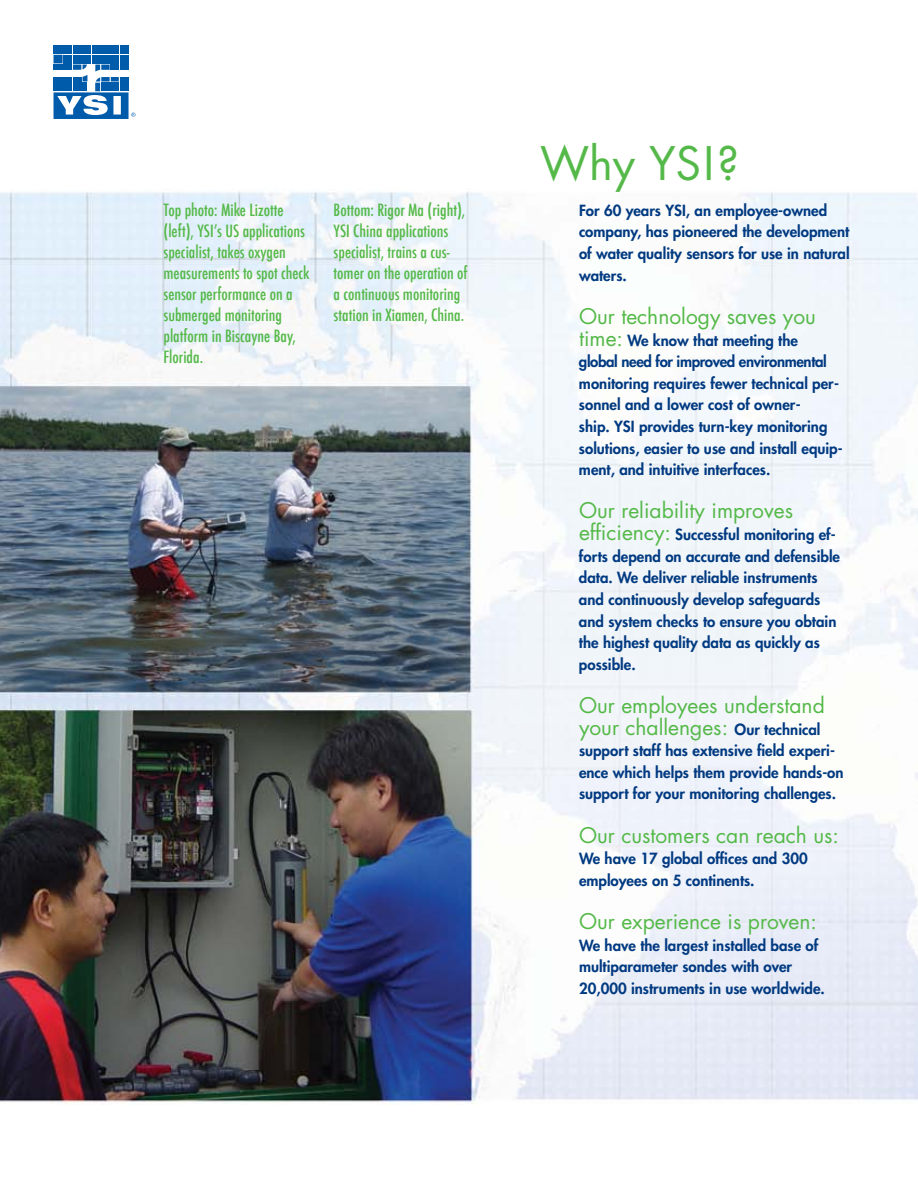
<style>
.page{position:relative;width:918px;height:1188px;background:#fff}
.page>*{position:absolute;margin:0;border:0;box-sizing:border-box;transform-origin:0 0}
.t1{font:45px "Futura";color:#54b948}
.t2{font:21px/21.6px "Futura";color:#54b948}
.t3{font:500 condensed 16.5px/21px "Futura";color:#54b948}
.t4{font:800 15px/21.6px "Futura";color:#013a81}
.s1{font-weight:400;font-size:21px;color:#54b948}
.s2{font-weight:800;font-size:15px;color:#013a81}
</style>
<div class="page">
<img style="left:0;top:45px;width:918px;height:1059px">
<div style="left:120px;top:45px;width:9px;height:9px;background:#005cab"></div>
<div style="left:120px;top:55px;width:9px;height:8px;background:#005cab"></div>
<div style="left:54px;top:45px;width:9px;height:9px;background:#005cab"></div>
<div style="left:54px;top:55px;width:9px;height:8px;background:#005cab"></div>
<div style="left:64px;top:45px;width:8px;height:9px;background:#005cab"></div>
<div style="left:64px;top:55px;width:8px;height:8px;background:#005cab"></div>
<div style="left:73px;top:45px;width:8px;height:9px;background:#005cab"></div>
<div style="left:73px;top:55px;width:8px;height:8px;background:#005cab"></div>
<div style="left:83px;top:45px;width:8px;height:9px;background:#005cab"></div>
<div style="left:83px;top:55px;width:8px;height:8px;background:#005cab"></div>
<div style="left:92px;top:45px;width:8px;height:9px;background:#005cab"></div>
<div style="left:92px;top:55px;width:8px;height:8px;background:#005cab"></div>
<div style="left:101px;top:45px;width:9px;height:9px;background:#005cab"></div>
<div style="left:101px;top:55px;width:9px;height:8px;background:#005cab"></div>
<div style="left:111px;top:55px;width:8px;height:8px;background:#005cab"></div>
<div style="left:111px;top:45px;width:8px;height:9px;background:#005cab"></div>
<svg style="left:54px;top:65px;width:81px;height:54px"></svg>
<p class="t3" style="left:164px;top:200px;width:148px">Top photo: Mike Lizotte (left), YSI’s US applications specialist, takes oxygen measurements to spot check sensor performance on a submerged monitoring platform in Biscayne Bay,<br>Florida.</p>
<p class="t3" style="left:334px;top:200px;width:136px">Bottom: Rigor Ma (right),<br>YSI China applications specialist, trains a cus&shy;tomer on the operation of a continuous monitoring station in Xiamen, China.</p>
<h1 class="t1" style="left:540px;top:133px;width:201px">Why YSI?</h1>
<p class="t4" style="left:579px;top:200px;width:272px">For 60 years YSI, an employee-owned company, has pioneered the development of water quality sensors for use in natural waters.</p>
<h2 class="t2" style="left:579px;top:305px;width:238px">Our technology saves you</h2>
<p class="t4" style="left:579px;top:329px;width:265px"><span class="s1">time:</span> We know that meeting the<br>global need for improved environmental monitoring requires fewer technical per&shy;sonnel and a lower cost of owner-<br>ship. YSI provides turn-key monitoring solutions, easier to use and install equip&shy;ment, and intuitive interfaces.</p>
<h2 class="t2" style="left:579px;top:500px;width:216px">Our reliability improves</h2>
<p class="t4" style="left:579px;top:524px;width:263px"><span class="s1">efficiency:</span> Successful monitoring ef&shy;forts depend on accurate and defensible data. We deliver reliable instruments and continuously develop safeguards and system checks to ensure you obtain the highest quality data as quickly as possible.</p>
<h2 class="t2" style="left:579px;top:694px;width:247px">Our employees understand your challenges: <span class="s2">Our technical</span></h2>
<p class="t4" style="left:579px;top:740px;width:266px">support staff has extensive field experi&shy;ence which helps them provide hands-on support for your monitoring challenges.</p>
<h2 class="t2" style="left:579px;top:824px;width:262px">Our customers can reach us:</h2>
<p class="t4" style="left:579px;top:848px;width:230px">We have 17 global offices and 300 employees on 5 continents.</p>
<h2 class="t2" style="left:579px;top:910px;width:240px">Our experience is proven:</h2>
<p class="t4" style="left:579px;top:934px;width:247px">We have the largest installed base of multiparameter sondes with over<br>20,000 instruments in use worldwide.</p>
</div>
